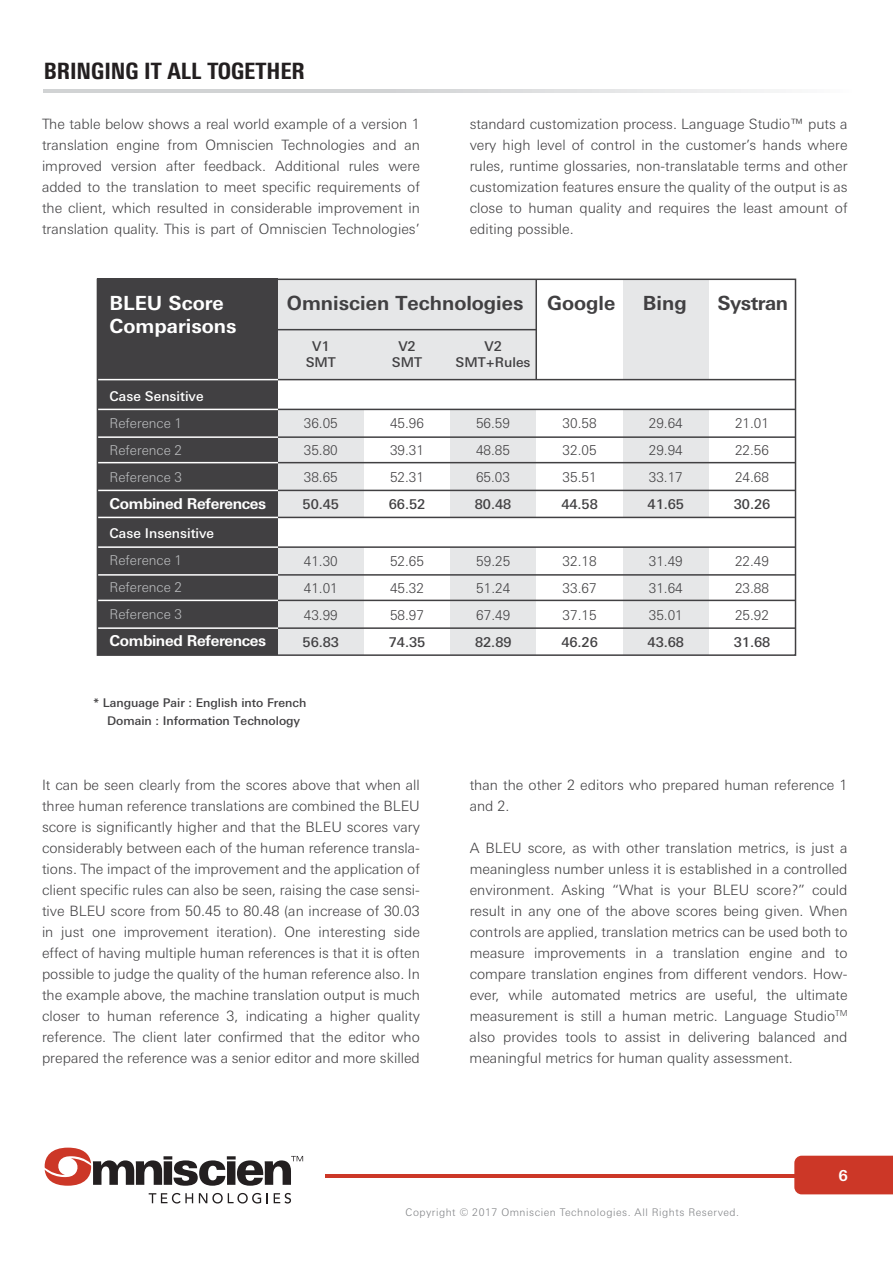
<style>
.page{position:relative;width:893px;height:1263px;background:#fff}
.page>*{position:absolute;margin:0;border:0;box-sizing:border-box;transform-origin:0 0}
.t1{font:800 condensed 22.5px "Linotype Univers";color:#231f20}
.t2{font:700 19.5px "Linotype Univers Basic";color:#414042}
.t3{font:700 19.5px "Linotype Univers Basic";color:#fff}
.t4{font:700 15px "Linotype Univers Basic";letter-spacing:-.025em;color:#fff}
.t5{font:300 14.25px/21px "Linotype Univers Basic";color:#414042;text-align:justify}
.t6{font:300 13.5px/27px "Linotype Univers Basic";color:#414042;text-align:justify}
.t7{font:500 13.5px/16.5px "Linotype Univers Basic";color:#414042;text-align:center}
.t8{font:300 13.5px/27px "Linotype Univers Basic";color:#bcbec0;text-align:justify}
.t9{font:500 13.5px "Linotype Univers Basic";color:#fff}
.t10{font:500 12px/18px "Linotype Univers Basic";color:#414042}
.t11{font:300 10.5px "Linotype Univers Basic";letter-spacing:.05em;color:#808285}
</style>
<div class="page">
<div style="left:276px;top:279px;width:260px;height:101px;background:#e6e7e8"></div>
<div style="left:278px;top:299px;width:86px;height:356px;background:#e6e7e8"></div>
<div style="left:450px;top:299px;width:86px;height:356px;background:#e6e7e8"></div>
<div style="left:97px;top:279px;width:181px;height:376px;background:#414042"></div>
<div style="left:623px;top:280px;width:86px;height:375px;background:#e6e7e8"></div>
<div style="left:278px;top:380px;width:513px;height:29px;background:#fff"></div>
<svg style="left:44px;top:89px;width:735px;height:4px;background:#dadcdd"></svg>
<hr style="left:325px;top:1174px;width:568px;height:3px;background:#cc3727">
<div style="left:794px;top:1156px;width:99px;height:38px;background:#cc3727"></div>
<svg style="left:149px;top:1193px;width:44px;height:10px"></svg>
<svg style="left:199px;top:1193px;width:62px;height:10px"></svg>
<svg style="left:274px;top:1193px;width:17px;height:10px"></svg>
<svg style="left:45px;top:1147px;width:258px;height:39px"></svg>
<hr style="left:278px;top:409px;width:517px;height:1px;background:#414042">
<hr style="left:97px;top:409px;width:181px;height:1px;background:#fff">
<hr style="left:278px;top:379px;width:517px;height:1px;background:#414042">
<hr style="left:278px;top:329px;width:258px;height:1px;background:#414042">
<hr style="left:535px;top:280px;width:2px;height:100px;background:#414042">
<hr style="left:97px;top:379px;width:181px;height:1px;background:#fff">
<hr style="left:278px;top:436px;width:517px;height:2px;background:#414042">
<hr style="left:97px;top:436px;width:181px;height:2px;background:#fff">
<hr style="left:278px;top:462px;width:517px;height:1px;background:#414042">
<hr style="left:97px;top:462px;width:181px;height:1px;background:#fff">
<hr style="left:278px;top:490px;width:517px;height:1px;background:#414042">
<hr style="left:97px;top:490px;width:181px;height:1px;background:#fff">
<hr style="left:97px;top:517px;width:181px;height:1px;background:#fff">
<hr style="left:97px;top:546px;width:181px;height:2px;background:#fff">
<hr style="left:278px;top:574px;width:517px;height:2px;background:#414042">
<hr style="left:97px;top:574px;width:181px;height:2px;background:#fff">
<hr style="left:278px;top:600px;width:517px;height:1px;background:#414042">
<hr style="left:97px;top:600px;width:181px;height:1px;background:#fff">
<hr style="left:278px;top:627px;width:517px;height:2px;background:#414042">
<hr style="left:97px;top:627px;width:181px;height:2px;background:#fff">
<div style="left:278px;top:517px;width:517px;height:30px;background:#fff"></div>
<hr style="left:278px;top:517px;width:517px;height:1px;background:#414042">
<hr style="left:278px;top:546px;width:517px;height:2px;background:#414042">
<div style="left:97px;top:279px;width:699px;height:377px;border:2px solid #414042"></div>
<h1 class="t1" style="left:44px;top:57px;width:263px">BRINGING IT ALL TOGETHER</h1>
<p class="t5" style="left:42px;top:114px;width:379px">The table below shows a real world example of a version 1 translation engine from Omniscien Technologies and an improved version after feedback. Additional rules were added to the translation to meet specific requirements of the client, which resulted in considerable improvement in translation quality. This is part of Omniscien Technologies’</p>
<p class="t5" style="left:470px;top:114px;width:379px">standard customization process. Language Studio™ puts a very high level of control in the customer’s hands where rules, runtime glossaries, non-translatable terms and other customization features ensure the quality of the output is as close to human quality and requires the least amount of editing possible.</p>
<h2 class="t2" style="left:287px;top:291px;width:238px">Omniscien Technologies</h2>
<h2 class="t3" style="left:110px;top:291px;width:116px">BLEU Score</h2>
<h2 class="t2" style="left:547px;top:291px;width:70px">Google</h2>
<h2 class="t2" style="left:643px;top:291px;width:45px">Bing</h2>
<h2 class="t2" style="left:717px;top:291px;width:72px">Systran</h2>
<h2 class="t3" style="left:110px;top:315px;width:129px">Comparisons</h2>
<p class="t7" style="left:306px;top:337px;width:32px">V1<br>SMT</p>
<p class="t7" style="left:392px;top:337px;width:32px">V2<br>SMT</p>
<p class="t7" style="left:456px;top:337px;width:76px">V2<br>SMT+Rules</p>
<p class="t9" style="left:110px;top:388px;width:96px">Case Sensitive</p>
<p class="t8" style="left:110px;top:409px;width:74px">Reference 1<br>Reference 2<br>Reference 3</p>
<p class="t4" style="left:110px;top:494px;width:158px">Combined References</p>
<p class="t9" style="left:110px;top:525px;width:106px">Case Insensitive</p>
<p class="t8" style="left:110px;top:547px;width:74px">Reference 1<br>Reference 2<br>Reference 3</p>
<p class="t4" style="left:110px;top:632px;width:158px">Combined References</p>
<p class="t6" style="left:304px;top:410px;width:36px">36.05<br>35.80<br>38.65</p>
<p class="t7" style="left:303px;top:496px;width:38px">50.45</p>
<p class="t6" style="left:304px;top:547px;width:36px">41.30<br>41.01<br>43.99</p>
<p class="t7" style="left:303px;top:633px;width:38px">56.83</p>
<p class="t10" style="left:107px;top:694px;width:201px;text-indent:-13px">* Language Pair : English into French<br>Domain : Information Technology</p>
<p class="t6" style="left:390px;top:410px;width:36px">45.96<br>39.31<br>52.31</p>
<p class="t7" style="left:389px;top:496px;width:38px">66.52</p>
<p class="t6" style="left:390px;top:547px;width:36px">52.65<br>45.32<br>58.97</p>
<p class="t7" style="left:389px;top:633px;width:38px">74.35</p>
<p class="t6" style="left:476px;top:410px;width:36px">56.59<br>48.85<br>65.03</p>
<p class="t7" style="left:475px;top:496px;width:38px">80.48</p>
<p class="t6" style="left:476px;top:547px;width:36px">59.25<br>51.24<br>67.49</p>
<p class="t7" style="left:475px;top:633px;width:38px">82.89</p>
<p class="t6" style="left:562px;top:410px;width:36px">30.58<br>32.05<br>35.51</p>
<p class="t7" style="left:561px;top:496px;width:38px">44.58</p>
<p class="t6" style="left:562px;top:547px;width:36px">32.18<br>33.67<br>37.15</p>
<p class="t7" style="left:561px;top:633px;width:38px">46.26</p>
<p class="t6" style="left:649px;top:410px;width:36px">29.64<br>29.94<br>33.17</p>
<p class="t7" style="left:648px;top:496px;width:38px">41.65</p>
<p class="t6" style="left:649px;top:547px;width:36px">31.49<br>31.64<br>35.01</p>
<p class="t7" style="left:648px;top:633px;width:38px">43.68</p>
<p class="t6" style="left:735px;top:410px;width:36px">21.01<br>22.56<br>24.68</p>
<p class="t7" style="left:734px;top:496px;width:38px">30.26</p>
<p class="t6" style="left:735px;top:547px;width:36px">22.49<br>23.88<br>25.92</p>
<p class="t7" style="left:734px;top:633px;width:38px">31.68</p>
<p class="t5" style="left:42px;top:774px;width:379px">It can be seen clearly from the scores above that when all three human reference translations are combined the BLEU score is significantly higher and that the BLEU scores vary considerably between each of the human reference transla&shy;tions. The impact of the improvement and the application of client specific rules can also be seen, raising the case sensi&shy;tive BLEU score from 50.45 to 80.48 (an increase of 30.03 in just one improvement iteration). One interesting side effect of having multiple human references is that it is often possible to judge the quality of the human reference also. In the example above, the machine translation output is much closer to human reference 3, indicating a higher quality reference. The client later confirmed that the editor who prepared the reference was a senior editor and more skilled</p>
<p class="t5" style="left:470px;top:774px;width:379px">than the other 2 editors who prepared human reference 1 and 2.</p>
<p class="t5" style="left:470px;top:837px;width:379px">A BLEU score, as with other translation metrics, is just a meaningless number unless it is established in a controlled environment. Asking “What is your BLEU score?” could result in any one of the above scores being given. When controls are applied, translation metrics can be used both to measure improvements in a translation engine and to compare translation engines from different vendors. How&shy;ever, while automated metrics are useful, the ultimate measurement is still a human metric. Language Studio<sup>TM </sup>also provides tools to assist in delivering balanced and meaningful metrics for human quality assessment.</p>
<p class="t11" style="left:406px;top:1205px;width:335px">Copyright © 2017 Omniscien Technologies. All Rights Reserved.</p>
<p class="t4" style="left:838px;top:1167px;width:11px">6</p>
</div>
